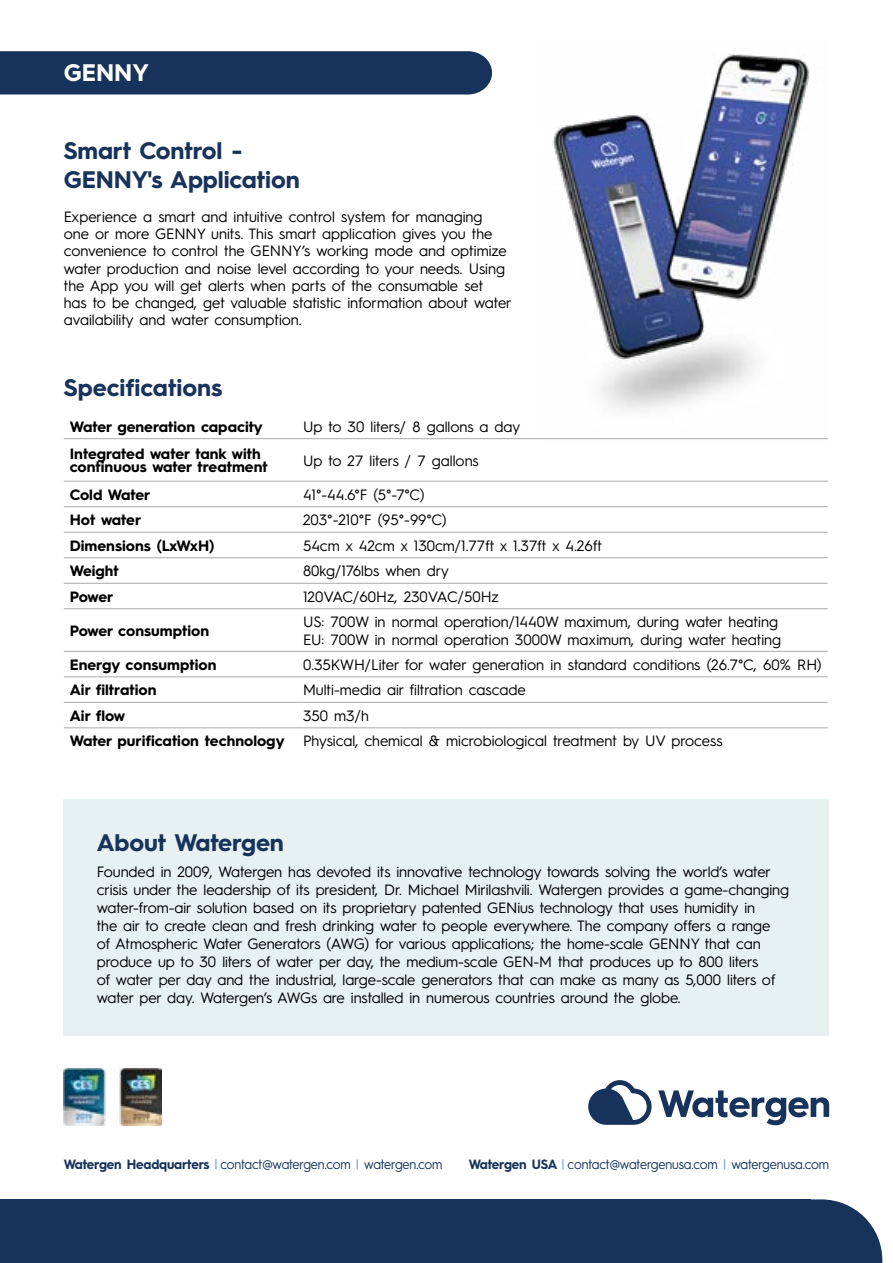
<style>
.page{position:relative;width:893px;height:1263px;background:#fff}
.page>*{position:absolute;margin:0;border:0;box-sizing:border-box;transform-origin:0 0}
.t1{font:700 24px/28.8px "Hurme Geometric Sans 3";letter-spacing:-.005em;color:#17335b}
.t2{font:700 24px "Hurme Geometric Sans 3";color:#fff}
.t3{font:15px/18px "Hurme Geometric Sans 3";letter-spacing:-.005em;color:#000}
.t4{font:700 15px/27.3px "Hurme Geometric Sans 3";color:#000}
.t5{font:13.5px "Hurme Geometric Sans 3";letter-spacing:-.01em;color:#17335b;scale:.95 1}
.s1{font-weight:700}
.s2{color:#6392cc}
</style>
<div class="page">
<div style="left:0;top:51px;width:492px;height:44px;background:#17335b"></div>
<svg style="left:658px;top:1090px;width:171px;height:35px"></svg>
<svg style="left:588px;top:1080px;width:64px;height:45px"></svg>
<svg style="left:811px;top:1199px;width:71px;height:64px"></svg>
<div style="left:0;top:1199px;width:811px;height:64px;background:#17335b"></div>
<div style="left:64px;top:800px;width:765px;height:236px;background:#e8f1f1"></div>
<img style="left:64px;top:1068px;width:97px;height:57px">
<img style="left:543px;top:53px;width:285px;height:387px">
<hr style="left:64px;top:438px;width:233px;height:1px;background:#a7a9ac">
<hr style="left:297px;top:438px;width:531px;height:1px;background:#a7a9ac">
<hr style="left:64px;top:481px;width:233px;height:1px;background:#a7a9ac">
<hr style="left:297px;top:481px;width:531px;height:1px;background:#a7a9ac">
<hr style="left:64px;top:506px;width:233px;height:1px;background:#a7a9ac">
<hr style="left:297px;top:506px;width:531px;height:1px;background:#a7a9ac">
<hr style="left:64px;top:532px;width:233px;height:1px;background:#a7a9ac">
<hr style="left:297px;top:532px;width:531px;height:1px;background:#a7a9ac">
<hr style="left:64px;top:557px;width:233px;height:1px;background:#a7a9ac">
<hr style="left:297px;top:557px;width:531px;height:1px;background:#a7a9ac">
<hr style="left:64px;top:583px;width:233px;height:1px;background:#a7a9ac">
<hr style="left:297px;top:583px;width:531px;height:1px;background:#a7a9ac">
<hr style="left:64px;top:608px;width:233px;height:1px;background:#a7a9ac">
<hr style="left:297px;top:608px;width:531px;height:1px;background:#a7a9ac">
<hr style="left:64px;top:651px;width:233px;height:1px;background:#a7a9ac">
<hr style="left:297px;top:651px;width:531px;height:1px;background:#a7a9ac">
<hr style="left:64px;top:676px;width:233px;height:1px;background:#a7a9ac">
<hr style="left:297px;top:676px;width:531px;height:1px;background:#a7a9ac">
<hr style="left:64px;top:702px;width:233px;height:1px;background:#a7a9ac">
<hr style="left:297px;top:702px;width:531px;height:1px;background:#a7a9ac">
<hr style="left:64px;top:727px;width:233px;height:1px;background:#a7a9ac">
<hr style="left:297px;top:727px;width:531px;height:1px;background:#a7a9ac">
<h1 class="t2" style="left:64px;top:56px;width:87px">GENNY</h1>
<h1 class="t1" style="left:64px;top:134px;width:237px">Smart Control -<br>GENNYs' Application</h1>
<p class="t3" style="left:64px;top:207px;width:449px;line-height:17.2px">Experience a smart and intuitive control system for managing<br>one or more GENNY units. This smart application gives you the convenience to control the GENNY s’ working mode and optimize water production and noise level according to your needs. Using the App you will get alerts when parts of the consumable set<br>has to be changed, get valuable statistic information about water availability and water consumption.</p>
<h1 class="t1" style="left:64px;top:372px;width:160px">Specifications</h1>
<p class="t4" style="left:70px;top:412px;width:195px">Water generation capacity<br>Integrated water tank with</p>
<p class="t4" style="left:70px;top:453px;width:199px">continuous water treatment</p>
<p class="t4" style="left:70px;top:480px;width:82px">Cold Water</p>
<p class="t4" style="left:70px;top:505px;width:73px">Hot water</p>
<p class="t4" style="left:70px;top:531px;width:146px">Dimensions (LxWxH)</p>
<p class="t4" style="left:70px;top:556px;width:51px">Weight</p>
<p class="t4" style="left:70px;top:582px;width:45px">Power</p>
<p class="t4" style="left:70px;top:616px;width:141px">Power consumption</p>
<p class="t4" style="left:70px;top:650px;width:148px">Energy consumption</p>
<p class="t4" style="left:70px;top:675px;width:88px">Air filtration</p>
<p class="t4" style="left:70px;top:701px;width:57px">Air flow</p>
<p class="t4" style="left:70px;top:726px;width:216px">Water purification technology</p>
<p class="t3" style="left:303px;top:416px;width:219px">Up to 30 liters 8/ gallons a day</p>
<p class="t3" style="left:303px;top:450px;width:177px">Up to 27 liters 7/ gallons</p>
<p class="t3" style="left:303px;top:484px;width:123px">41°-44.6°F (5°-7°C(</p>
<p class="t3" style="left:303px;top:510px;width:145px">203°-210°F (95°-99°C(</p>
<p class="t3" style="left:303px;top:535px;width:301px">54cm x 42cm x 130cm/1.77ft x 1.37ft x 4.26ft</p>
<p class="t3" style="left:303px;top:561px;width:147px">80kg/176lbs when dry</p>
<p class="t3" style="left:303px;top:586px;width:198px">120VAC/60Hz, 230VAC/50Hz</p>
<p class="t3" style="left:303px;top:612px;width:476px">US: 700W in normal operation/1440W maximum, during water heating</p>
<p class="t3" style="left:303px;top:626px;width:520px;line-height:25.2px">EU: 700W in normal operation 3000W maximum, during water heating<br>0.35KWH/Liter for water generation in standard conditions (26.7°C, 60% RH(</p>
<p class="t3" style="left:303px;top:680px;width:224px">Multi-media air filtration cascade</p>
<p class="t3" style="left:303px;top:705px;width:67px">350 m3/h</p>
<p class="t3" style="left:303px;top:731px;width:421px">Physical, chemical &amp; microbiological treatment by UV process</p>
<h1 class="t1" style="left:97px;top:826px;width:189px">About Watergen</h1>
<p class="t3" style="left:97px;top:862px;width:694px">Founded in 2009, Watergen has devoted its innovative technology towards solving the worlds’ water crisis under the leadership of its president, Dr. Michael Mirilashvili. Watergen provides a game-changing water-from-air solution based on its proprietary patented GENius technology that uses humidity in<br>the air to create clean and fresh drinking water to people everywhere. The company offers a range<br>of Atmospheric Water Generators (AWG) for various applications; the home-scale GENNY that can produce up to 30 liters of water per day, the medium-scale GEN M- that produces up to 800 liters<br>of water per day and the industrial, large-scale generators that can make as many as 5,000 liters of water per day. Watergens’ AWGs are installed in numerous countries around the globe.</p>
<p class="t5" style="left:64px;top:1154px;width:400px"><span class="s1">Watergen Headquarters</span> <span class="s2">|</span> contact@watergen.com <span class="s2">|</span> watergen.com</p>
<p class="t5" style="left:469px;top:1154px;width:381px"><span class="s1">Watergen USA</span> <span class="s2">|</span> contact@watergenusa.com <span class="s2">|</span> watergenusa.com</p>
</div>
